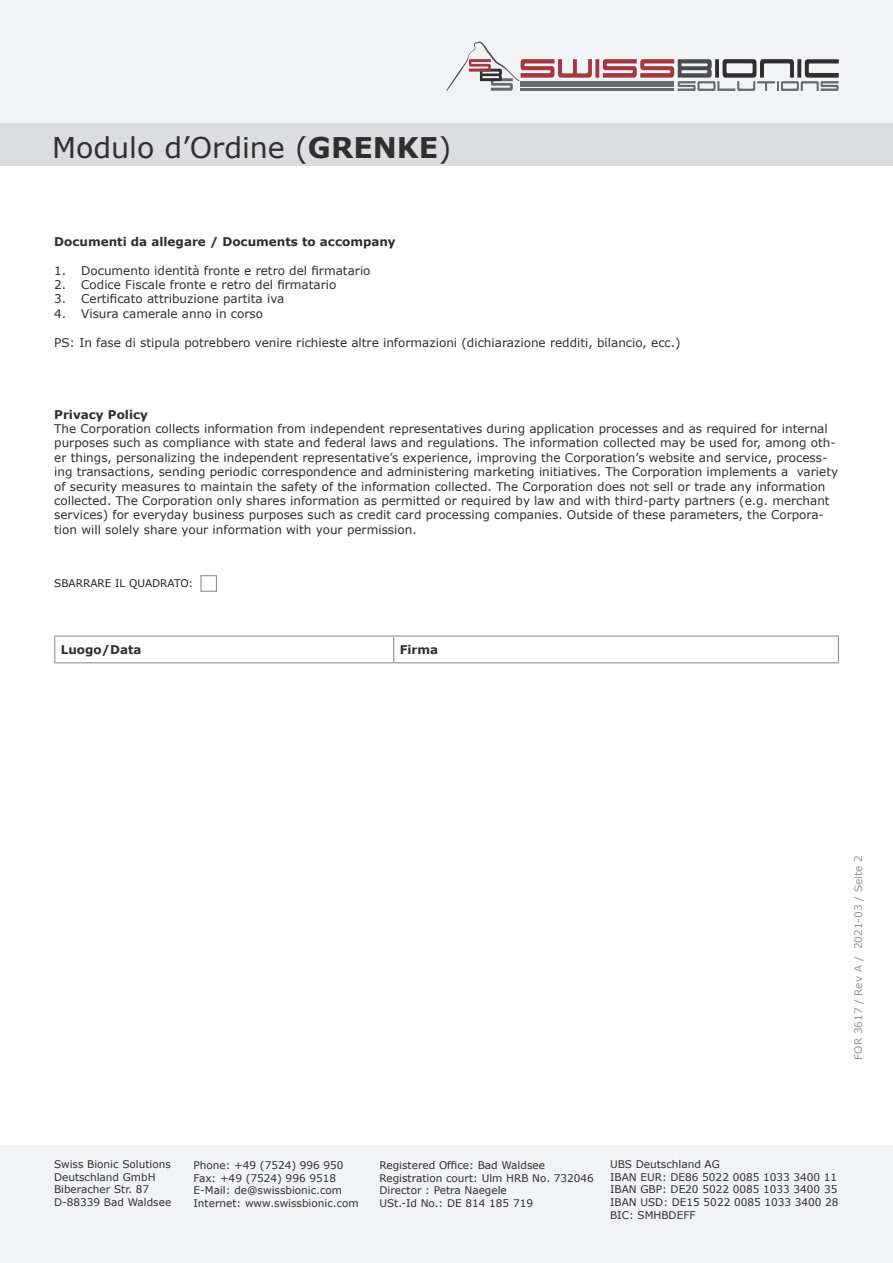
<style>
.page{position:relative;width:893px;height:1263px;background:#fff}
.page>*{position:absolute;margin:0;border:0;box-sizing:border-box;transform-origin:0 0}
.t1{font:28.5px "Verdana";color:#312e2f}
.t2{font:12px/14.4px "Verdana";color:#312e2f}
.t3{font:700 12px "Verdana";color:#312e2f}
.t4{font:10.5px/12.6px "Verdana";color:#312e2f}
.t5{font:10.5px "Verdana";color:#939296}
.t6{font:10.5px "Verdana";color:#231f20}
.s1{font-weight:700}
</style>
<div class="page">
<div style="left:0;top:0;width:893px;height:124px;background:#f2f3f4"></div>
<div style="left:0;top:124px;width:893px;height:42px;background:#dcdddf"></div>
<svg style="left:446px;top:41px;width:393px;height:50px"></svg>
<div style="left:0;top:1146px;width:893px;height:117px;background:#f2f3f4"></div>
<svg style="left:393px;top:637px;width:1px;height:25px"></svg>
<hr style="left:54px;top:635px;width:340px;height:2px;background:#939296">
<svg style="left:54px;top:637px;width:1px;height:25px"></svg>
<hr style="left:394px;top:635px;width:445px;height:2px;background:#939296">
<svg style="left:838px;top:637px;width:1px;height:25px"></svg>
<hr style="left:54px;top:662px;width:340px;height:1px;background:#939296">
<hr style="left:394px;top:662px;width:445px;height:1px;background:#939296">
<div style="left:200px;top:575px;width:17px;height:17px;border:1px solid #939296"></div>
<h1 class="t1" style="left:52px;top:129px;width:401px">Modulo d’Ordine (<span class="s1">GRENKE</span>)</h1>
<p class="t3" style="left:54px;top:234px;width:343px">Documenti da allegare / Documents to accompany</p>
<p class="t2" style="left:54px;top:263px;width:318px">1. Documento identità fronte e retro del firmatario</p>
<p class="t2" style="left:54px;top:278px;width:284px">2. Codice Fiscale fronte e retro del firmatario</p>
<p class="t2" style="left:54px;top:292px;width:232px">3. Certificato attribuzione partita iva</p>
<p class="t2" style="left:54px;top:306px;width:210px">4. Visura camerale anno in corso</p>
<p class="t2" style="left:54px;top:335px;width:628px">PS: In fase di stipula potrebbero venire richieste altre informazioni (dichiarazione redditi, bilancio, ecc.)</p>
<p class="t3" style="left:54px;top:406px;width:95px">Privacy Policy</p>
<p class="t2" style="left:54px;top:422px;width:785px">The Corporation collects information from independent representatives during application processes and as required for internal purposes such as compliance with state and federal laws and regulations. The information collected may be used for, among oth&shy;er things, personalizing the independent representative’s experience, improving the Corporation’s website and service, process&shy;ing transactions, sending periodic correspondence and administering marketing initiatives. The Corporation implements a variety of security measures to maintain the safety of the information collected. The Corporation does not sell or trade any information collected. The Corporation only shares information as permitted or required by law and with third-party partners (e.g. merchant services) for everyday business purposes such as credit card processing companies. Outside of these parameters, the Corpora&shy;tion will solely share your information with your permission.</p>
<p class="t6" style="left:54px;top:577px;width:141px">SBARRARE IL QUADRATO:</p>
<p class="t3" style="left:61px;top:641px;width:82px">Luogo/Data</p>
<p class="t3" style="left:400px;top:641px;width:40px">Firma</p>
<p class="t5" style="left:852px;top:1060px;width:206px;rotate:-90deg">FOR 3617 / Rev A / 2021-03 / Seite 2</p>
<p class="t4" style="left:54px;top:1158px;width:119px">Swiss Bionic Solutions<br>Deutschland GmbH<br>Biberacher Str. 87<br>D-88339 Bad Waldsee</p>
<p class="t4" style="left:610px;top:1158px;width:230px">UBS Deutschland AG<br>IBAN EUR: DE86 5022 0085 1033 3400 11<br>IBAN GBP: DE20 5022 0085 1033 3400 35<br>IBAN USD: DE15 5022 0085 1033 3400 28<br>BIC: SMHBDEFF</p>
<p class="t4" style="left:194px;top:1159px;width:167px">Phone: +49 (7524) 996 950<br>Fax: +49 (7524) 996 9518<br>E-Mail: de@swissbionic.com<br>Internet: www.swissbionic.com</p>
<p class="t4" style="left:379px;top:1159px;width:216px">Registered Office: Bad Waldsee<br>Registration court: Ulm HRB No. 732046<br>Director : Petra Naegele<br>USt.-Id No.: DE 814 185 719</p>
</div>
